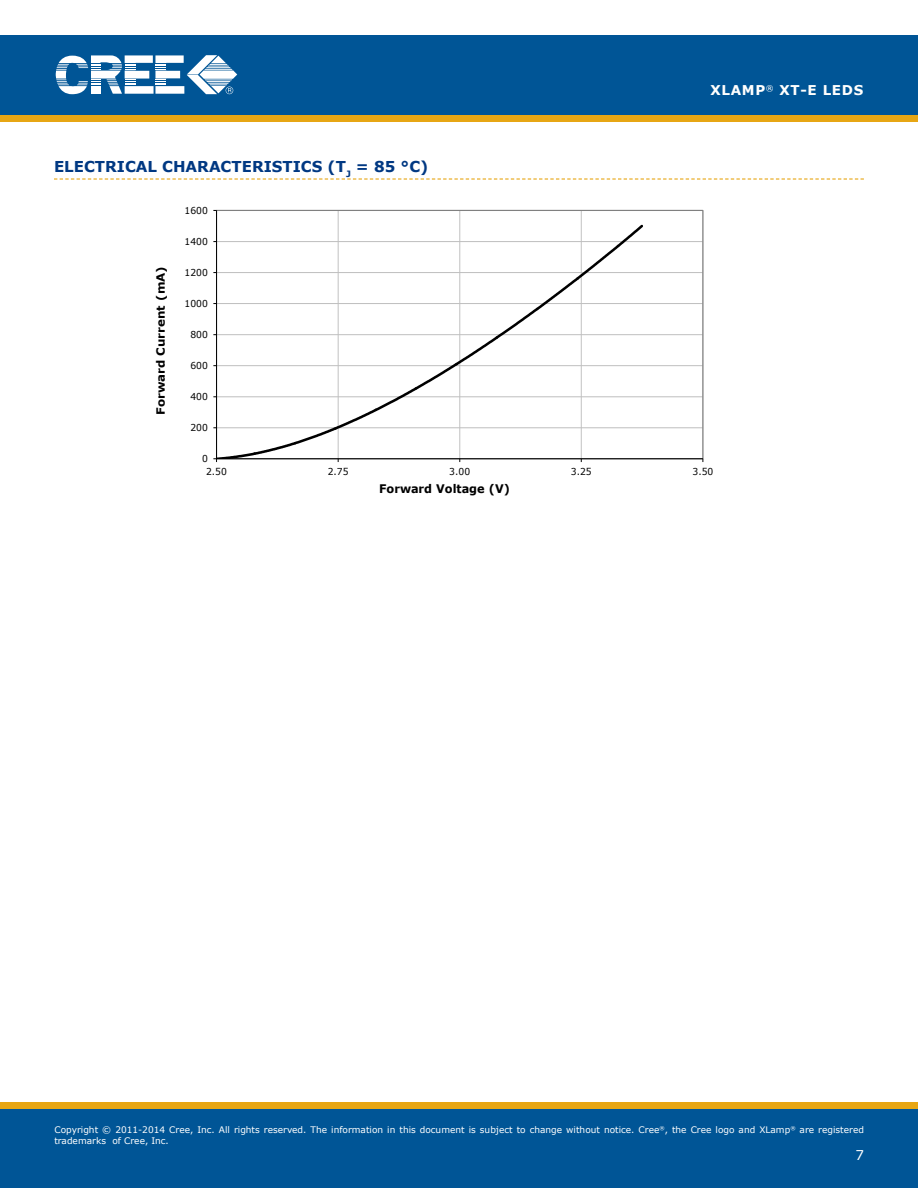
<style>
.page{position:relative;width:918px;height:1188px;background:#fff}
.page>*{position:absolute;margin:0;border:0;box-sizing:border-box;transform-origin:0 0}
.t1{font:700 15px "Verdana";color:#003882}
.t2{font:700 13.5px "Verdana";letter-spacing:.05em;color:#fffffe}
.t3{font:13.5px "Verdana";color:#fff}
.t4{font:700 11.85px "Verdana";color:#000;scale:.96 1}
.t5{font:700 11.4px "Verdana";color:#000;scale:1.04 1}
.t6{font:9.6px "Verdana";letter-spacing:.005em;color:#000;scale:.96 1}
.t7{font:9px/10.8px "Verdana";color:#fff}
</style>
<div class="page">
<div style="left:0;top:115px;width:918px;height:7px;background:#e7a614"></div>
<div style="left:0;top:35px;width:918px;height:80px;background:#005596"></div>
<svg style="left:56px;top:55px;width:181px;height:39px"></svg>
<div style="left:0;top:1108px;width:918px;height:80px;background:#005596"></div>
<div style="left:0;top:1102px;width:918px;height:6px;background:#e7a614"></div>
<svg style="left:54px;top:178px;width:810px;height:2px"></svg>
<hr style="left:217px;top:428px;width:486px;height:1px;background:#c0c0c0">
<hr style="left:217px;top:397px;width:486px;height:1px;background:#c0c0c0">
<hr style="left:217px;top:365px;width:486px;height:1px;background:#c0c0c0">
<hr style="left:217px;top:334px;width:486px;height:1px;background:#c0c0c0">
<hr style="left:217px;top:303px;width:486px;height:1px;background:#c0c0c0">
<hr style="left:217px;top:272px;width:486px;height:1px;background:#c0c0c0">
<hr style="left:217px;top:241px;width:486px;height:1px;background:#c0c0c0">
<hr style="left:338px;top:210px;width:1px;height:249px;background:#c0c0c0">
<hr style="left:460px;top:210px;width:1px;height:249px;background:#c0c0c0">
<hr style="left:581px;top:210px;width:1px;height:249px;background:#c0c0c0">
<hr style="left:703px;top:210px;width:1px;height:249px;background:#c0c0c0">
<hr style="left:216px;top:210px;width:1px;height:249px;background:#000">
<hr style="left:217px;top:459px;width:486px;height:1px;background:#000">
<svg style="left:213px;top:222px;width:432px;height:240px"></svg>
<h1 class="t1" style="left:54px;top:156px;width:376px">E LECTRICAL CHARACTERISTICS (T<sub>J</sub> = 85 °C)</h1>
<p class="t6" style="left:185px;top:204px;width:26px">1600</p>
<p class="t5" style="left:154px;top:415px;width:145px;rotate:-90deg">Forward Current (mA)</p>
<p class="t6" style="left:185px;top:235px;width:26px">1400</p>
<p class="t6" style="left:185px;top:266px;width:26px">1200</p>
<p class="t6" style="left:185px;top:297px;width:26px">1000</p>
<p class="t6" style="left:190px;top:328px;width:20px">800</p>
<p class="t6" style="left:190px;top:359px;width:20px">600</p>
<p class="t6" style="left:190px;top:390px;width:20px">400</p>
<p class="t6" style="left:190px;top:421px;width:20px">200</p>
<p class="t6" style="left:202px;top:453px;width:8px">0</p>
<h2 class="t2" style="left:710px;top:81px;width:154px">XLAMP<sup>®</sup> XT-E LEDS</h2>
<p class="t6" style="left:206px;top:465px;width:23px">2.50</p>
<p class="t6" style="left:328px;top:465px;width:23px">2.75</p>
<p class="t6" style="left:449px;top:465px;width:23px">3.00</p>
<p class="t6" style="left:571px;top:465px;width:23px">3.25</p>
<p class="t6" style="left:693px;top:465px;width:23px">3.50</p>
<h3 class="t4" style="left:379px;top:482px;width:138px">Forward Voltage (V)</h3>
<p class="t7" style="left:54px;top:1124px;width:811px">Copyright © 2011-2014 Cree, Inc. All rights reserved. The information in this document is subject to change without notice. Cree<sup>®</sup>, the Cree logo and XLamp<sup>®</sup> are registered trademarks of Cree, Inc.</p>
<p class="t7" style="left:54px;top:1126px;width:58px">of Cree, Inc.</p>
<h2 class="t3" style="left:855px;top:1146px;width:10px">7</h2>
</div>
